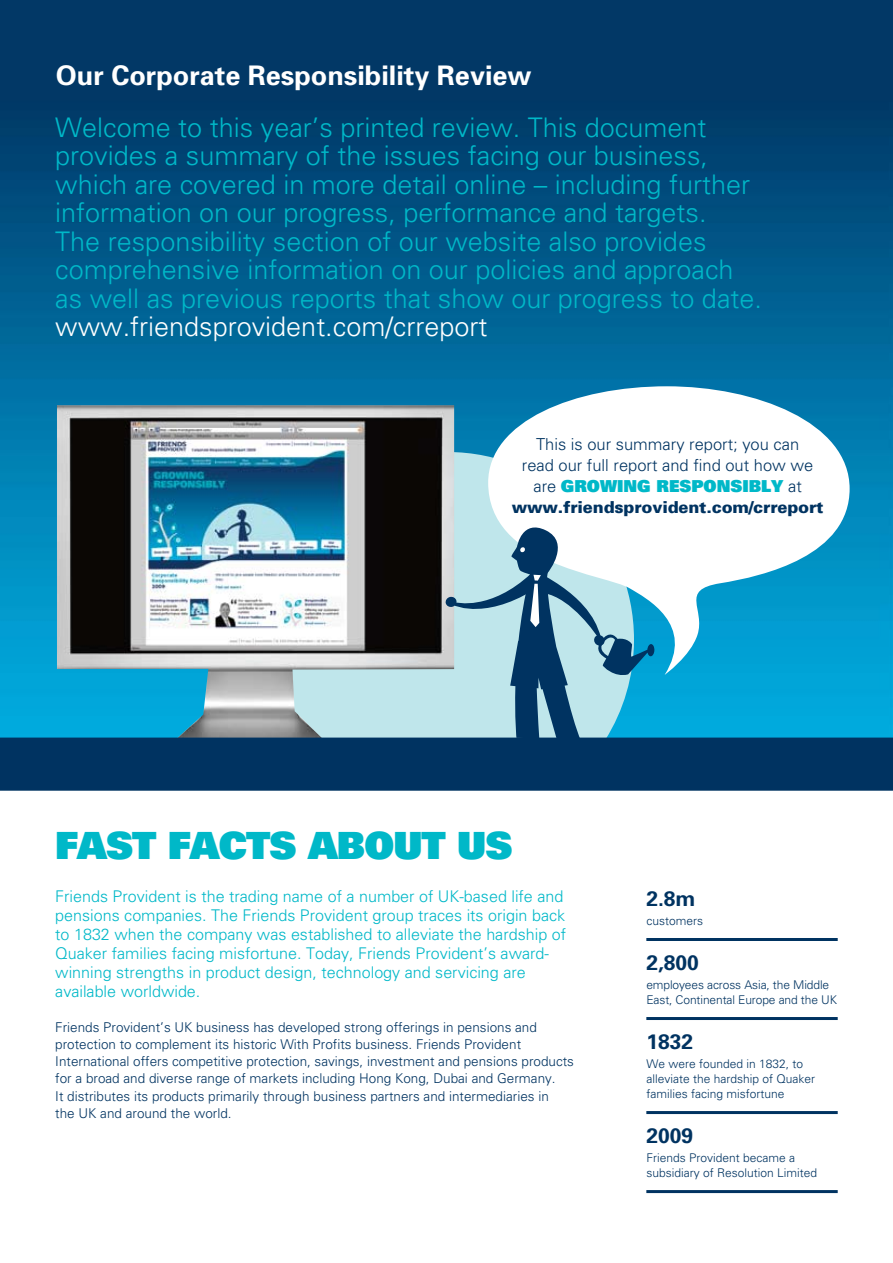
<style>
.page{position:relative;width:893px;height:1263px;background:#fff}
.page>*{position:absolute;margin:0;border:0;box-sizing:border-box;transform-origin:0 0}
.t1{font:900 37.5px "Univers";letter-spacing:-.025em;color:#00b8c8}
.t2{font:300 27px/28.5px "Univers";color:#00b8c8}
.t3{font:300 27px "Univers";color:#fff}
.t4{font:700 27px "Univers";color:#fff}
.t5{font:700 21px "Univers";color:#003361}
.t6{font:300 16.5px/21px "Univers";color:#003361;text-align:center}
.t7{font:300 16.2px/19px "Univers";color:#00b8c8}
.t8{font:300 13.5px/17.2px "Univers";color:#003361}
.t9{font:300 12px/15px "Univers";color:#003361}
.s1{font-weight:900;color:#00b8c8}
.s2{font-weight:900}
</style>
<div class="page">
<img style="left:0;top:0;width:893px;height:737px">
<hr style="left:646px;top:938px;width:192px;height:3px;background:#003361">
<hr style="left:646px;top:1017px;width:192px;height:3px;background:#003361">
<hr style="left:646px;top:1111px;width:192px;height:3px;background:#003361">
<hr style="left:646px;top:1190px;width:192px;height:3px;background:#003361">
<div style="left:454px;top:452px;width:34px;height:67px;background:#bfe6eb"></div>
<img style="left:57px;top:405px;width:397px;height:332px">
<svg style="left:488px;top:386px;width:362px;height:289px"></svg>
<svg style="left:445px;top:519px;width:209px;height:218px;background:#93bece"></svg>
<div style="left:0;top:737px;width:893px;height:54px;background:#003361"></div>
<h2 class="t4" style="left:56px;top:58px;width:477px">Our Corporate Responsibility Review</h2>
<p class="t2" style="left:55px;top:112px;width:708px">Welcome to this year’s printed review. This document provides a summary of the issues facing our business, which are covered in more detail online – including further information on our progress, performance and targets.<br>The responsibility section of our website also provides comprehensive information on our policies and approach as well as previous reports that show our progress to date.</p>
<h2 class="t3" style="left:55px;top:310px;width:434px">www.friendsprovident.com/crreport</h2>
<p class="t6" style="left:512px;top:434px;width:313px">This is our summary report; you can<br>read our full report and find out how we are <span class="s1">GROWING RESPONSIBLY</span> at <span class="s2">www.friendsprovident.com/crreport</span></p>
<h1 class="t1" style="left:55px;top:821px;width:459px">FAST FACTS ABOUT US</h1>
<p class="t7" style="left:55px;top:886px;width:512px">Friends Provident is the trading name of a number of UK-based life and pensions companies. The Friends Provident group traces its origin back to 1832 when the company was established to alleviate the hardship of Quaker families facing misfortune. Today, Friends Provident’s award&shy;winning strengths in product design, technology and servicing are available worldwide.</p>
<p class="t8" style="left:55px;top:1018px;width:520px">Friends Provident’s UK business has developed strong offerings in pensions and protection to complement its historic With Profits business. Friends Provident International offers competitive protection, savings, investment and pensions products for a broad and diverse range of markets including Hong Kong, Dubai and Germany.<br>It distributes its products primarily through business partners and intermediaries in<br>the UK and around the world.</p>
<h3 class="t5" style="left:646px;top:885px;width:51px">2.8m</h3>
<p class="t9" style="left:646px;top:913px;width:58px">customers</p>
<h3 class="t5" style="left:646px;top:949px;width:54px">2,800</h3>
<p class="t9" style="left:646px;top:977px;width:192px">employees across Asia, the Middle<br>East, Continental Europe and the UK</p>
<h3 class="t5" style="left:646px;top:1028px;width:48px">1832</h3>
<p class="t9" style="left:646px;top:1056px;width:170px">We were founded in 1832, to alleviate the hardship of Quaker families facing misfortune</p>
<h3 class="t5" style="left:646px;top:1122px;width:48px">2009</h3>
<p class="t9" style="left:646px;top:1150px;width:172px">Friends Provident became a subsidiary of Resolution Limited</p>
</div>
